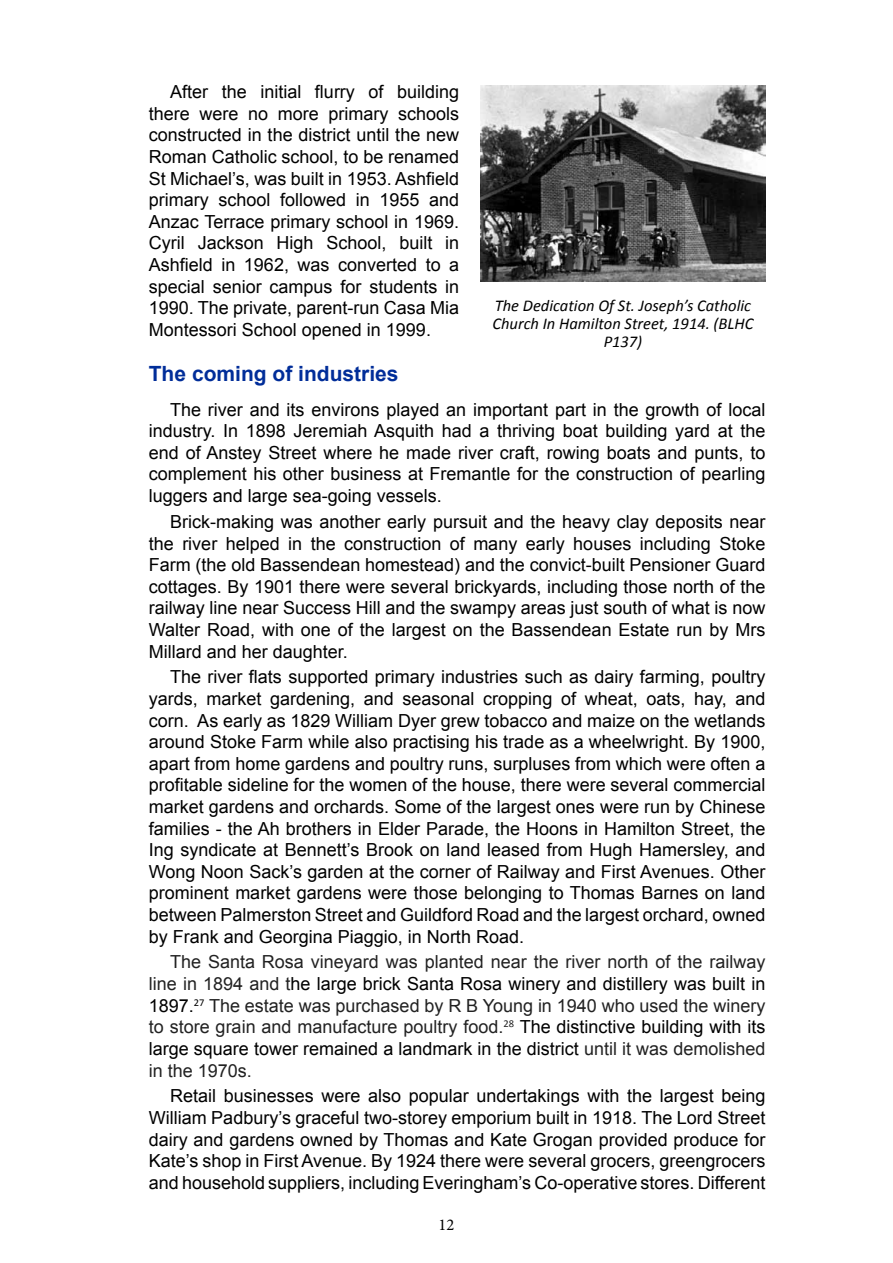
<style>
.page{position:relative;width:893px;height:1263px;background:#fff}
.page>*{position:absolute;margin:0;border:0;box-sizing:border-box;transform-origin:0 0}
.t1{font:700 21px "Arial";color:#002d99}
.t2{font:18px/21.6px "Arial";color:#000;text-align:justify}
.t3{font:18px/21.6px "Arial";color:#222;text-align:justify}
.t4{font:italic 16.5px/18px "Calibri";color:#000;text-align:center}
.t5{font:16.5px "Minion Pro";color:#000}
.s1{color:#000}
</style>
<div class="page">
<img style="left:480px;top:85px;width:285px;height:197px">
<p class="t2" style="left:149px;top:81px;width:312px;text-indent:21px">After the initial flurry of building there were no more primary schools constructed in the district until the new Roman Catholic school, to be renamed St Michael’s, was built in 1953. Ashfield primary school followed in 1955 and Anzac Terrace primary school in 1969.<br>Cyril Jackson High School, built in Ashfield in 1962, was converted to a special senior campus for students in 1990. The private, parent-run Casa Mia Montessori School opened in 1999.</p>
<p class="t1" style="left:149px;top:360px;width:251px">The coming of industries</p>
<p class="t2" style="left:149px;top:399px;width:618px;text-indent:21px">The river and its environs played an important part in the growth of local industry. In 1898 Jeremiah Asquith had a thriving boat building yard at the end of Anstey Street where he made river craft, rowing boats and punts, to complement his other business at Fremantle for the construction of pearling luggers and large sea-going vessels.</p>
<p class="t2" style="left:149px;top:511px;width:618px;text-indent:21px">Brick-making was another early pursuit and the heavy clay deposits near the river helped in the construction of many early houses including Stoke Farm (the old Bassendean homestead) and the convict-built Pensioner Guard cottages. By 1901 there were several brickyards, including those north of the railway line near Success Hill and the swampy areas just south of what is now Walter Road, with one of the largest on the Bassendean Estate run by Mrs Millard and her daughter.</p>
<p class="t2" style="left:149px;top:666px;width:618px;text-indent:21px">The river flats supported primary industries such as dairy farming, poultry yards, market gardening, and seasonal cropping of wheat, oats, hay, and corn. As early as 1829 William Dyer grew tobacco and maize on the wetlands around Stoke Farm while also practising his trade as a wheelwright. By 1900, apart from home gardens and poultry runs, surpluses from which were often a profitable sideline for the women of the house, there were several commercial market gardens and orchards. Some of the largest ones were run by Chinese families - the Ah brothers in Elder Parade, the Hoons in Hamilton Street, the Ing syndicate at Bennett’s Brook on land leased from Hugh Hamersley, and Wong Noon Sack’s garden at the corner of Railway and First Avenues. Other prominent market gardens were those belonging to Thomas Barnes on land between Palmerston Street and Guildford Road and the largest orchard, owned by Frank and Georgina Piaggio, in North Road.</p>
<p class="t3" style="left:149px;top:951px;width:618px;text-indent:21px">The Santa Rosa vineyard was planted near the river north of the railway line in 1894 and t<span class="s1">he large brick Santa Rosa winery and distillery was built in 1897.</span><sup>27</sup> The estate was purchased by R B Young in 1940 who used the winery to store grain and manufacture poultry food.<sup>28</sup> <span class="s1">The distinctive building with its large square tower remained a landmark in the district</span> until it was demolished in the 1970s.</p>
<p class="t2" style="left:149px;top:1085px;width:618px;text-indent:21px">Retail businesses were also popular undertakings with the largest being William Padbury’s graceful two-storey emporium built in 1918. The Lord Street dairy and gardens owned by Thomas and Kate Grogan provided produce for Kate’s shop in First Avenue. By 1924 there were several grocers, greengrocers and household suppliers, including Everingham’s Co-operative stores. Different</p>
<p class="t4" style="left:492px;top:296px;width:262px">The Dedication Of St. Joseph’s Catholic<br>Church In Hamilton Street, 1914. (BLHC<br>P137)</p>
<p class="t5" style="left:439px;top:1214px;width:17px">12</p>
</div>
